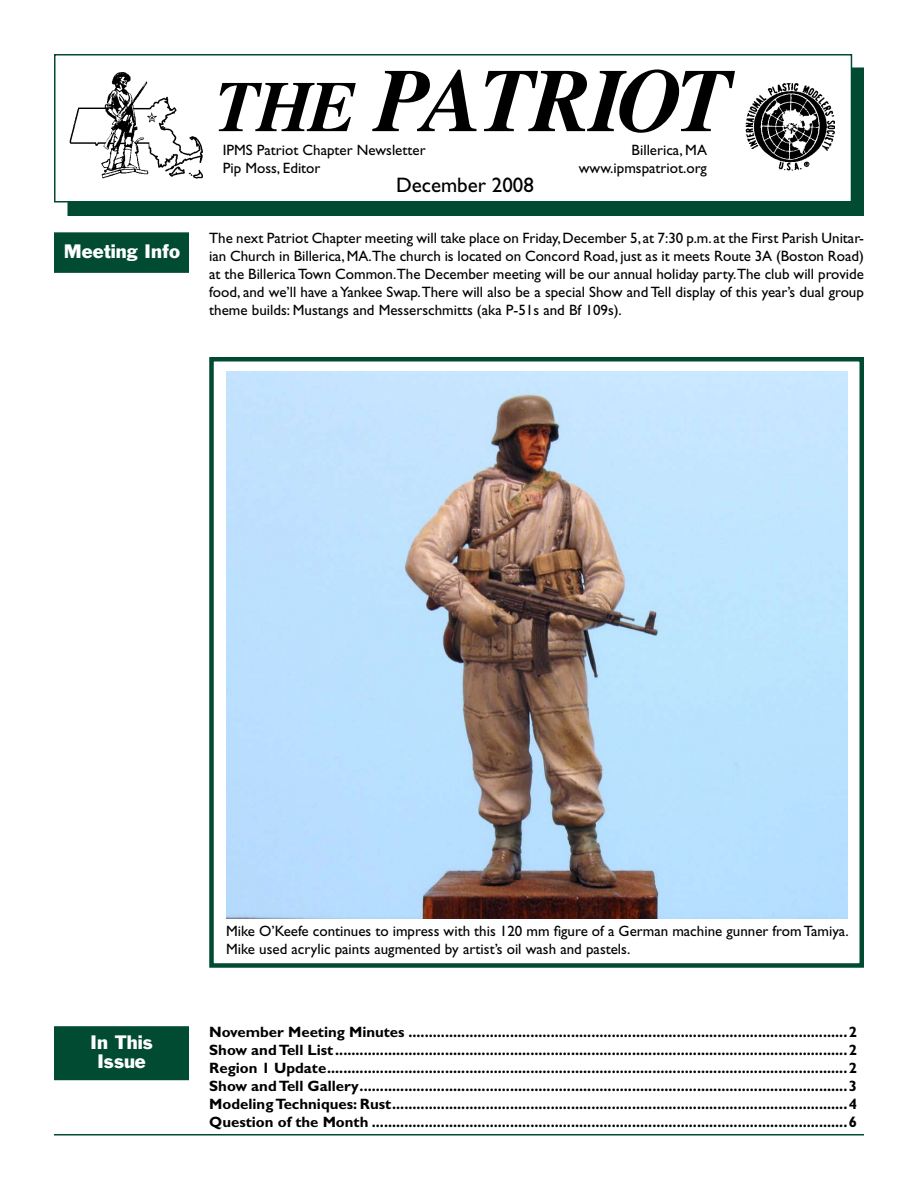
<style>
.page{position:relative;width:918px;height:1188px;background:#fff}
.page>*{position:absolute;margin:0;border:0;box-sizing:border-box;transform-origin:0 0}
.t1{font:italic 700 90px "Times";letter-spacing:-.05em;color:#000}
.t2{font:21px "Gill Sans";color:#000}
.t3{font:18px/19.5px "Franklin Gothic";color:#fff;text-align:center}
.t4{font:700 15px/18px "Gill Sans";color:#000;text-align:justify}
.t5{font:15px/18px "Gill Sans";color:#000}
.s1{font-size:72px}
</style>
<div class="page">
<div style="left:68px;top:68px;width:796px;height:148px;background:#004b31"></div>
<div style="left:54px;top:54px;width:798px;height:148px;background:#fff;border:2px solid #004b31"></div>
<hr style="left:54px;top:1134px;width:810px;height:2px;background:#004b31">
<div style="left:209px;top:357px;width:655px;height:611px;border:4px solid #004b31"></div>
<div style="left:54px;top:1026px;width:135px;height:54px;background:#004b31;border:2px solid #004b31"></div>
<div style="left:54px;top:232px;width:135px;height:41px;background:#004b31;border:2px solid #004b31"></div>
<img style="left:746px;top:83px;width:89px;height:87px">
<img style="left:70px;top:73px;width:132px;height:106px">
<img style="left:226px;top:371px;width:621px;height:547px">
<p class="t3" style="left:64px;top:241px;width:118px">Meeting Info</p>
<h1 class="t1" style="left:215px;top:48px;width:518px"><span class="s1">THE</span> PATRIOT</h1>
<p class="t5" style="left:223px;top:141px;width:204px">IPMS Patriot Chapter Newsletter</p>
<p class="t5" style="left:632px;top:141px;width:77px">Billerica, MA</p>
<p class="t5" style="left:223px;top:159px;width:99px">Pip Moss, Editor</p>
<p class="t5" style="left:579px;top:159px;width:130px">www.ipmspatriot.org</p>
<h2 class="t2" style="left:396px;top:172px;width:139px">December 2008</h2>
<p class="t5" style="left:209px;top:229px;width:656px;text-align:justify">The next Patriot Chapter meeting will take place on Friday, December 5, at 7:30 p.m. at the First Parish Unitar&shy;ian Church in Billerica, MA.The church is located on Concord Road, just as it meets Route 3A (Boston Road) at the Billerica Town Common.The December meeting will be our annual holiday party.The club will provide food, and we’ll have a Yankee Swap.There will also be a special Show and Tell display of this year’s dual group theme builds: Mustangs and Messerschmitts (aka P-51s and Bf 109s).</p>
<p class="t3" style="left:90px;top:1032px;width:64px">In This<br>Issue</p>
<p class="t5" style="left:226px;top:922px;width:624px">Mike O’Keefe continues to impress with this 120 mm figure of a German machine gunner from Tamiya.<br>Mike used acrylic paints augmented by artist’s oil wash and pastels.</p>
<p class="t4" style="left:209px;top:1023px;width:650px">November Meeting Minutes ............................................................................................................2<br>Show and Tell List ..............................................................................................................................2<br>Region 1 Update................................................................................................................................2<br>Show and Tell Gallery........................................................................................................................3<br>Modeling Techniques: Rust................................................................................................................4<br>Question of the Month .....................................................................................................................6</p>
</div>
